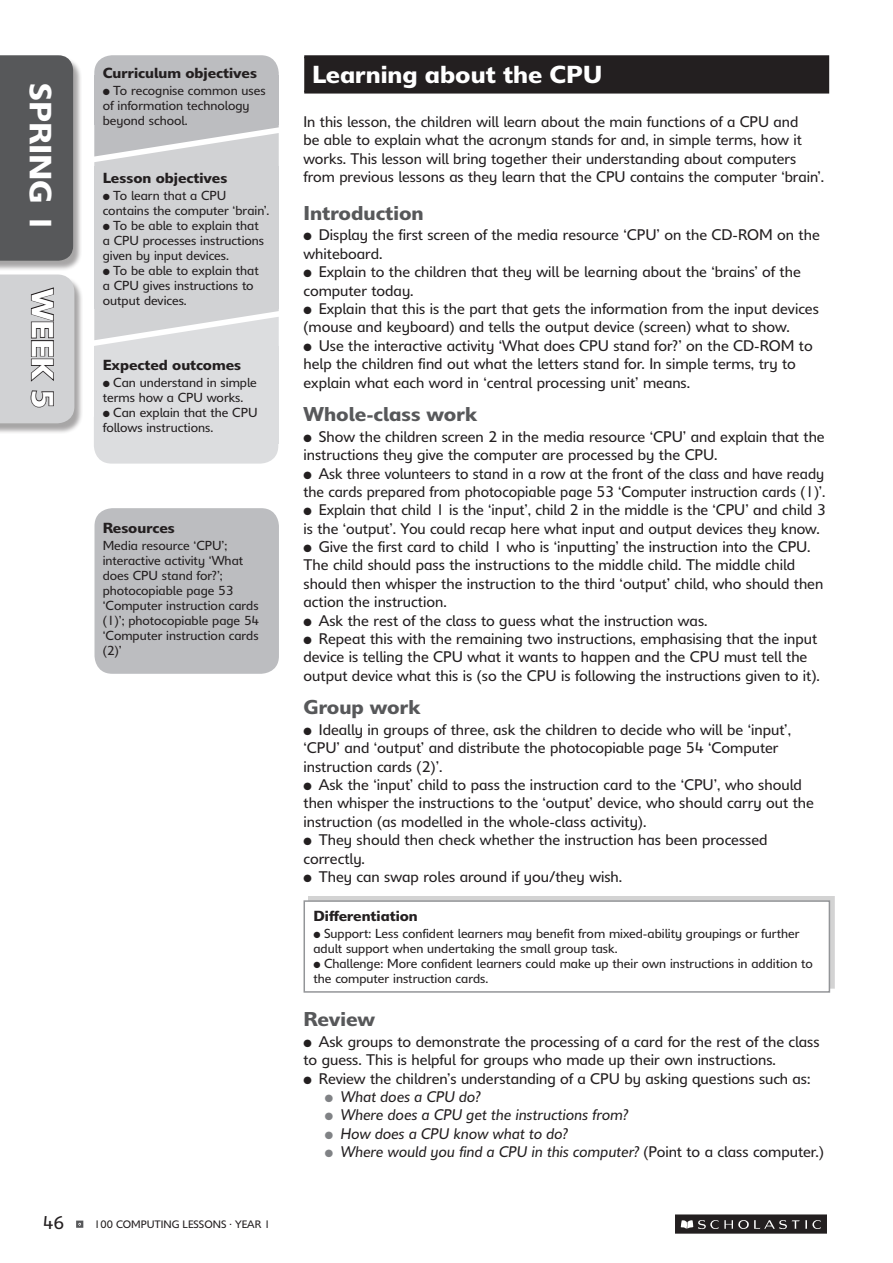
<style>
.page{position:relative;width:893px;height:1263px;background:#fff}
.page>*{position:absolute;margin:0;border:0;box-sizing:border-box;transform-origin:0 0}
.t1{font:600 30px "Delargo DT Infant";color:#fff}
.t2{font:600 24px "Delargo DT Infant";color:#fff}
.t3{font:600 19.5px "Delargo DT Infant";color:#57585a}
.t4{font:18px "Delargo DT Infant";color:#231f20}
.t5{font:15px/18.3px "Delargo DT Infant";color:#231f20}
.t6{font:italic 15px "Delargo DT Infant";letter-spacing:.005em;color:#231f20}
.t7{font:600 14.25px "Delargo DT Infant";color:#231f20}
.t8{font:12.75px/15px "Delargo DT Infant";color:#231f20}
.t9{font:10.5px "Delargo DT Infant";color:#231f20}
.t10{font:10.5px "Delargo DT Infant";color:#57585a}
.s1{color:#808285}
.s2{font-style:normal}
</style>
<div class="page">
<div style="left:0;top:57px;width:82px;height:215px;background:#231f20;opacity:.4"></div>
<div style="left:0;top:55px;width:73px;height:206px;background:#57585a"></div>
<div style="left:0;top:276px;width:83px;height:158px;background:#231f20;opacity:.4"></div>
<svg style="left:0;top:274px;width:74px;height:149px;background:#c3c3c5"></svg>
<div style="left:675px;top:1214px;width:152px;height:19px;background:#231f20"></div>
<svg style="left:681px;top:1220px;width:140px;height:10px"></svg>
<div style="left:76px;top:1220px;width:7px;height:8px;border:6px solid #57585a"></div>
<div style="left:304px;top:57px;width:524px;height:35px;background:#231f20"></div>
<div style="left:303px;top:55px;width:526px;height:39px;border:3px solid #231f20"></div>
<div style="left:308px;top:896px;width:526px;height:92px;background:#d3d3d3"></div>
<div style="left:304px;top:901px;width:525px;height:91px;background:#fff"></div>
<div style="left:303px;top:900px;width:527px;height:93px;border:2px solid #939598"></div>
<div style="left:95px;top:508px;width:184px;height:166px;background:#bcbdc0;border-radius:18px"></div>
<div style="left:94px;top:346px;width:185px;height:98px;background:#dcdddf"></div>
<svg style="left:94px;top:444px;width:184px;height:20px;background:#dddee0"></svg>
<svg style="left:94px;top:55px;width:185px;height:20px;background:#bfc0c3"></svg>
<div style="left:94px;top:75px;width:185px;height:50px;background:#bcbdc0"></div>
<svg style="left:94px;top:125px;width:185px;height:41px;background:#cecfd1"></svg>
<svg style="left:94px;top:309px;width:185px;height:37px;background:#dcddde"></svg>
<div style="left:94px;top:166px;width:185px;height:143px;background:#d1d2d4"></div>
<h1 class="t1" style="left:59px;top:83px;width:151px;rotate:90deg">SPRING 1</h1>
<h1 class="t1" style="left:61px;top:289px;width:122px;rotate:90deg">WEEK 5</h1>
<p class="t7" style="left:103px;top:64px;width:156px">Curriculum objectives</p>
<p class="t8" style="left:103px;top:83px;width:164px">• To recognise common uses of information technology beyond school.</p>
<p class="t7" style="left:103px;top:169px;width:126px">Lesson objectives</p>
<p class="t8" style="left:103px;top:188px;width:168px">• To learn that a CPU contains the computer ‘brain’.</p>
<p class="t8" style="left:103px;top:218px;width:163px">• To be able to explain that a CPU processes instructions given by input devices.</p>
<p class="t8" style="left:103px;top:263px;width:158px">• To be able to explain that a CPU gives instructions to output devices.</p>
<p class="t7" style="left:103px;top:356px;width:140px">Expected outcomes</p>
<p class="t8" style="left:103px;top:375px;width:156px">• Can understand in simple terms how a CPU works.</p>
<p class="t8" style="left:103px;top:405px;width:156px">• Can explain that the CPU follows instructions.</p>
<p class="t7" style="left:103px;top:519px;width:74px">Resources</p>
<p class="t8" style="left:103px;top:538px;width:158px">Media resource ‘CPU’; interactive activity ‘What does CPU stand for?’; photocopiable page 53 ‘Computer instruction cards (1)’; photocopiable page 54 ‘Computer instruction cards (2)’</p>
<p class="t4" style="left:43px;top:1211px;width:23px">46</p>
<p class="t10" style="left:79px;top:1214px;width:4px">.</p>
<p class="t9" style="left:94px;top:1218px;width:178px">100 COMPUTING LESSONS . YEAR 1</p>
<h2 class="t2" style="left:312px;top:60px;width:292px">Learning about the CPU</h2>
<p class="t5" style="left:303px;top:112px;width:522px">In this lesson, the children will learn about the main functions of a CPU and<br>be able to explain what the acronym stands for and, in simple terms, how it works. This lesson will bring together their understanding about computers from previous lessons as they learn that the CPU contains the computer ‘brain’.</p>
<h3 class="t3" style="left:303px;top:201px;width:122px">Introduction</h3>
<p class="t5" style="left:303px;top:226px;width:518px">● Display the first screen of the media resource ‘CPU’ on the CD-ROM on the whiteboard.</p>
<p class="t5" style="left:303px;top:263px;width:499px">● Explain to the children that they will be learning about the ‘brains’ of the computer today.</p>
<p class="t5" style="left:303px;top:299px;width:517px">● Explain that this is the part that gets the information from the input devices (mouse and keyboard) and tells the output device (screen) what to show.</p>
<p class="t5" style="left:303px;top:336px;width:511px">● Use the interactive activity ‘What does CPU stand for?’ on the CD-ROM to help the children find out what the letters stand for. In simple terms, try to explain what each word in ‘central processing unit’ means.</p>
<h3 class="t3" style="left:303px;top:402px;width:175px">Whole-class work</h3>
<p class="t5" style="left:303px;top:427px;width:523px">● Show the children screen 2 in the media resource ‘CPU’ and explain that the instructions they give the computer are processed by the CPU.</p>
<p class="t5" style="left:303px;top:464px;width:523px">● Ask three volunteers to stand in a row at the front of the class and have ready the cards prepared from photocopiable page 53 ‘Computer instruction cards (1)’.</p>
<p class="t5" style="left:303px;top:501px;width:523px">● Explain that child 1 is the ‘input’, child 2 in the middle is the ‘CPU’ and child 3 is the ‘output’. You could recap here what input and output devices they know.</p>
<p class="t5" style="left:303px;top:537px;width:521px">● Give the first card to child 1 who is ‘inputting’ the instruction into the CPU.<br>The child should pass the instructions to the middle child. The middle child should then whisper the instruction to the third ‘output’ child, who should then action the instruction.</p>
<p class="t5" style="left:303px;top:611px;width:406px">● Ask the rest of the class to guess what the instruction was.</p>
<p class="t5" style="left:303px;top:629px;width:518px">● Repeat this with the remaining two instructions, emphasising that the input device is telling the CPU what it wants to happen and the CPU must tell the output device what this is (so the CPU is following the instructions given to it).</p>
<h3 class="t3" style="left:303px;top:695px;width:118px">Group work</h3>
<p class="t5" style="left:303px;top:720px;width:489px">● Ideally in groups of three, ask the children to decide who will be ‘input’, ‘CPU’ and ‘output’ and distribute the photocopiable page 54 ‘Computer instruction cards (2)’.</p>
<p class="t5" style="left:303px;top:775px;width:512px">● Ask the ‘input’ child to pass the instruction card to the ‘CPU’, who should then whisper the instructions to the ‘output’ device, who should carry out the instruction (as modelled in the whole-class activity).</p>
<p class="t5" style="left:303px;top:831px;width:465px">● They should then check whether the instruction has been processed correctly.</p>
<p class="t5" style="left:303px;top:867px;width:320px">● They can swap roles around if you/they wish.</p>
<p class="t7" style="left:313px;top:906px;width:106px">Differentiation</p>
<p class="t8" style="left:313px;top:925px;width:487px">• Support: Less confident learners may benefit from mixed-ability groupings or further adult support when undertaking the small group task.</p>
<p class="t8" style="left:313px;top:955px;width:501px">• Challenge: More confident learners could make up their own instructions in addition to the computer instruction cards.</p>
<h3 class="t3" style="left:303px;top:1007px;width:73px">Review</h3>
<p class="t5" style="left:303px;top:1032px;width:518px">● Ask groups to demonstrate the processing of a card for the rest of the class to guess. This is helpful for groups who made up their own instructions.</p>
<p class="t5" style="left:303px;top:1069px;width:508px">● Review the children’s understanding of a CPU by asking questions such as:</p>
<p class="t6" style="left:325px;top:1087px;width:157px"><span class="s1">●</span> What does a CPU do?</p>
<p class="t6" style="left:325px;top:1106px;width:305px"><span class="s1">●</span> Where does a CPU get the instructions from?</p>
<p class="t6" style="left:325px;top:1124px;width:244px"><span class="s1">●</span> How does a CPU know what to do?</p>
<p class="t6" style="left:325px;top:1143px;width:501px"><span class="s1">●</span> Where would you find a CPU in this computer? <span class="s2">(Point to a class computer.)</span></p>
</div>
